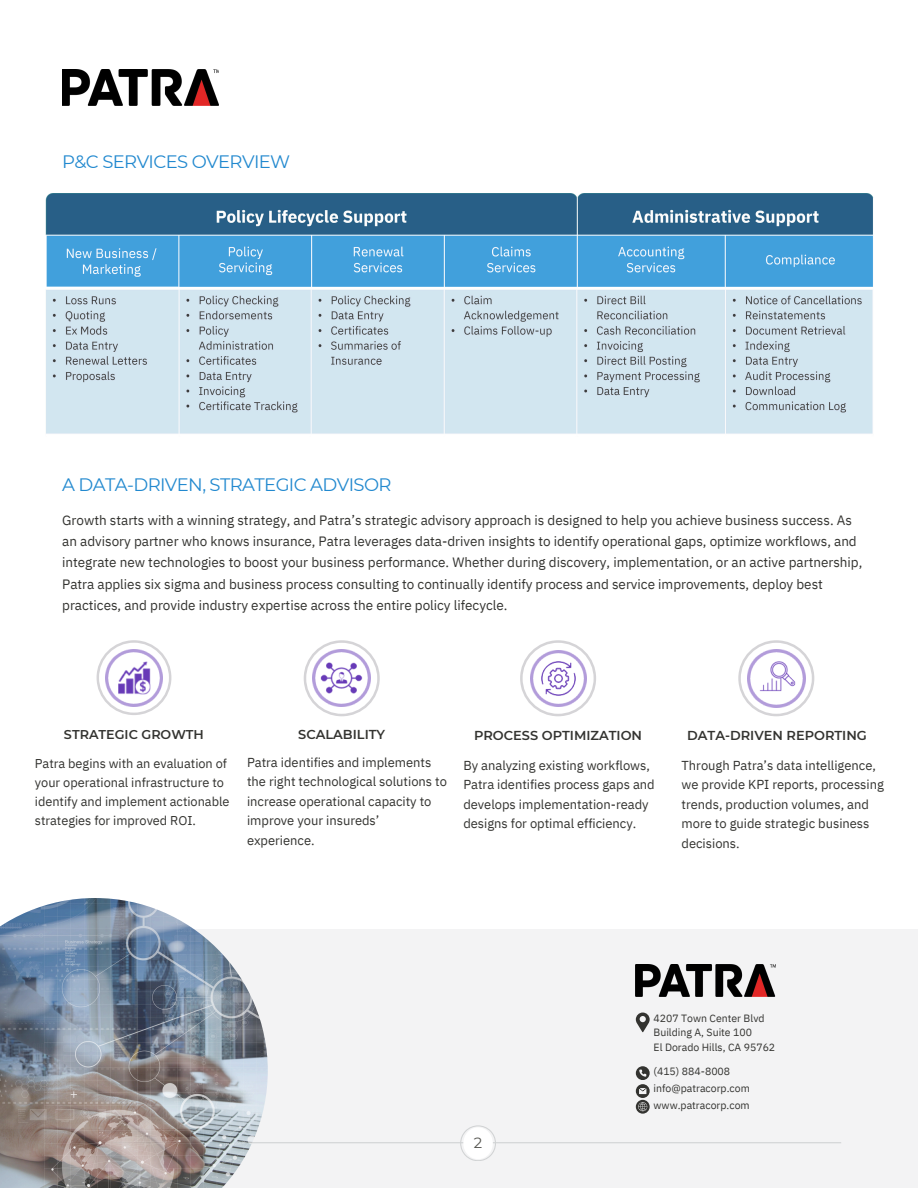
<style>
.page{position:relative;width:918px;height:1188px;background:#fff}
.page>*{position:absolute;margin:0;border:0;box-sizing:border-box;transform-origin:0 0}
.t1{font:18px "Montserrat";letter-spacing:-.035em;color:#2289cf}
.t2{font:14.85px "Montserrat";color:#555550}
.t3{font:13.5px/21.3px "IBM Plex Sans";color:#333330}
.t4{font:12.9px/19.5px "IBM Plex Sans";color:#333330}
.t5{font:600 12.9px "Montserrat";color:#333330}
.t6{font:12.75px/19.2px "IBM Plex Sans";color:#333330}
.t7{font:600 12.75px "Montserrat";color:#333330}
.t8{font:10.5px "IBM Plex Sans";color:#333330}
</style>
<div class="page">
<div style="left:0;top:929px;width:918px;height:259px;background:#f3f3f4"></div>
<hr style="left:77px;top:1142px;width:764px;height:1px;background:#d1d3d4">
<svg style="left:460px;top:1125px;width:36px;height:36px"></svg>
<div style="left:463px;top:1127px;width:30px;height:32px;background:#fff;border-radius:50%"></div>
<img style="left:62px;top:69px;width:157px;height:36px">
<svg style="left:304px;top:640px;width:76px;height:76px"></svg>
<img style="left:313px;top:649px;width:57px;height:58px">
<svg style="left:97px;top:640px;width:74px;height:75px"></svg>
<img style="left:106px;top:649px;width:57px;height:58px">
<svg style="left:520px;top:640px;width:76px;height:76px"></svg>
<img style="left:530px;top:650px;width:56px;height:56px">
<svg style="left:738px;top:640px;width:76px;height:76px"></svg>
<img style="left:747px;top:649px;width:59px;height:59px">
<img style="left:46px;top:193px;width:828px;height:241px">
<img style="left:0;top:898px;width:268px;height:290px">
<svg style="left:636px;top:1013px;width:13px;height:20px"></svg>
<svg style="left:636px;top:1066px;width:13px;height:47px"></svg>
<img style="left:636px;top:964px;width:139px;height:33px">
<p class="t1" style="left:62px;top:150px;width:230px">P&amp;C SERVICES OVERVIEW</p>
<h3 class="t1" style="left:62px;top:474px;width:331px">A DATA-DRIVEN, STRATEGIC ADVISOR</h3>
<p class="t3" style="left:62px;top:509px;width:802px">Growth starts with a winning strategy, and Patra’s strategic advisory approach is designed to help you achieve business success. As an advisory partner who knows insurance, Patra leverages data-driven insights to identify operational gaps, optimize workflows, and integrate new technologies to boost your business performance. Whether during discovery, implementation, or an active partnership, Patra applies six sigma and business process consulting to continually identify process and service improvements, deploy best practices, and provide industry expertise across the entire policy lifecycle.</p>
<h1 class="t7" style="left:64px;top:726px;width:142px">STRATEGIC GROWTH</h1>
<p class="t6" style="left:35px;top:753px;width:196px">Patra begins with an evaluation of your operational infrastructure to identify and implement actionable strategies for improved ROI.</p>
<h1 class="t5" style="left:298px;top:726px;width:88px">SCALABILITY</h1>
<p class="t4" style="left:247px;top:752px;width:201px">Patra identifies and implements the right technological solutions to increase operational capacity to improve your insureds’ experience.</p>
<p class="t5" style="left:474px;top:728px;width:170px">PROCESS OPTIMIZATION</p>
<h3 class="t4" style="left:463px;top:755px;width:193px">By analyzing existing workflows, Patra identifies process gaps and develops implementation-ready designs for optimal efficiency.</h3>
<h3 class="t5" style="left:687px;top:728px;width:181px">DATA-DRIVEN REPORTING</h3>
<h2 class="t4" style="left:682px;top:755px;width:204px">Through Patra’s data intelligence, we provide KPI reports, processing trends, production volumes, and more to guide strategic business decisions.</h2>
<h2 class="t2" style="left:474px;top:1133px;width:10px">2</h2>
<h2 class="t8" style="left:654px;top:1011px;width:113px">4207 Town Center Blvd</h2>
<h3 class="t8" style="left:654px;top:1026px;width:100px">Building A, Suite 100</h3>
<p class="t8" style="left:654px;top:1041px;width:123px">El Dorado Hills, CA 95762</p>
<h2 class="t8" style="left:654px;top:1065px;width:78px">(415) 884-8008</h2>
<h3 class="t8" style="left:654px;top:1081px;width:98px">info@patracorp.com</h3>
<p class="t8" style="left:654px;top:1098px;width:98px">www.patracorp.com</p>
</div>
